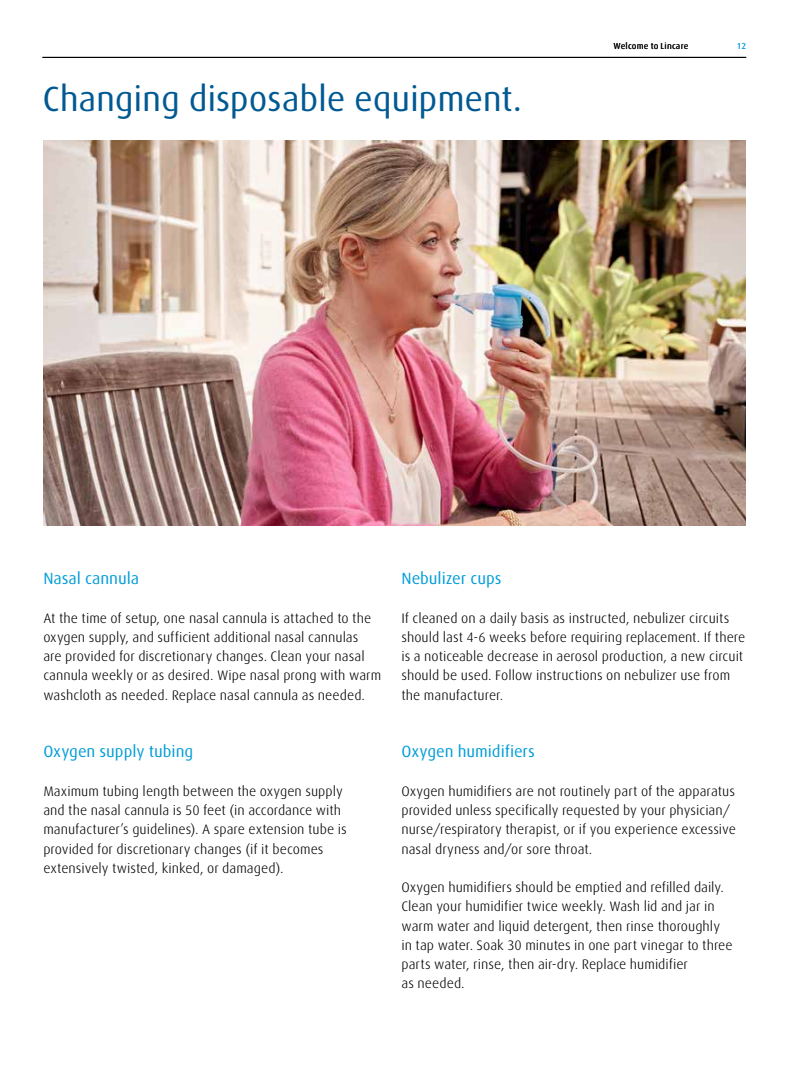
<style>
.page{position:relative;width:810px;height:1080px;background:#fff}
.page>*{position:absolute;margin:0;border:0;box-sizing:border-box;transform-origin:0 0}
.t1{font:35px "Linde Dax Global";letter-spacing:-.01em;color:#005993}
.t2{font:16.25px "Linde Dax Global";letter-spacing:-.005em;color:#009dd8}
.t3{font:300 13.75px/19.2px "Linde Dax Global";color:#000}
.t4{font:8.75px "Linde Dax Global";letter-spacing:.02em;color:#000}
.t5{font:500 8.75px "Linde Dax Global";color:#009dd8}
</style>
<div class="page">
<hr style="left:43px;top:57px;width:703px;height:1px;background:#000">
<img style="left:43px;top:141px;width:703px;height:385px">
<h1 class="t1" style="left:43px;top:79px;width:481px">Changing disposable equipment.</h1>
<p class="t4" style="left:614px;top:41px;width:76px">Welcome to Lincare</p>
<p class="t5" style="left:737px;top:41px;width:11px">12</p>
<p class="t2" style="left:43px;top:569px;width:97px">Nasal cannula</p>
<p class="t3" style="left:43px;top:608px;width:340px">At the time of setup, one nasal cannula is attached to the oxygen supply, and sufficient additional nasal cannulas<br>are provided for discretionary changes. Clean your nasal cannula weekly or as desired. Wipe nasal prong with warm washcloth as needed. Replace nasal cannula as needed.</p>
<p class="t2" style="left:43px;top:742px;width:151px">Oxygen supply tubing</p>
<p class="t3" style="left:43px;top:781px;width:305px">Maximum tubing length between the oxygen supply and the nasal cannula is 50 feet (in accordance with manufacturer’s guidelines). A spare extension tube is provided for discretionary changes (if it becomes extensively twisted, kinked, or damaged).</p>
<p class="t2" style="left:401px;top:569px;width:102px">Nebulizer cups</p>
<p class="t3" style="left:401px;top:608px;width:345px">If cleaned on a daily basis as instructed, nebulizer circuits should last 4-6 weeks before requiring replacement. If there is a noticeable decrease in aerosol production, a new circuit should be used. Follow instructions on nebulizer use from the manufacturer.</p>
<p class="t2" style="left:401px;top:742px;width:135px">Oxygen humidifiers</p>
<p class="t3" style="left:401px;top:781px;width:336px">Oxygen humidifiers are not routinely part of the apparatus provided unless specifically requested by your physician/ nurse/respiratory therapist, or if you experience excessive nasal dryness and/or sore throat.</p>
<p class="t3" style="left:401px;top:878px;width:333px">Oxygen humidifiers should be emptied and refilled daily.<br>Clean your humidifier twice weekly. Wash lid and jar in warm water and liquid detergent, then rinse thoroughly in tap water. Soak 30 minutes in one part vinegar to three parts water, rinse, then air-dry. Replace humidifier<br>as needed.</p>
</div>
